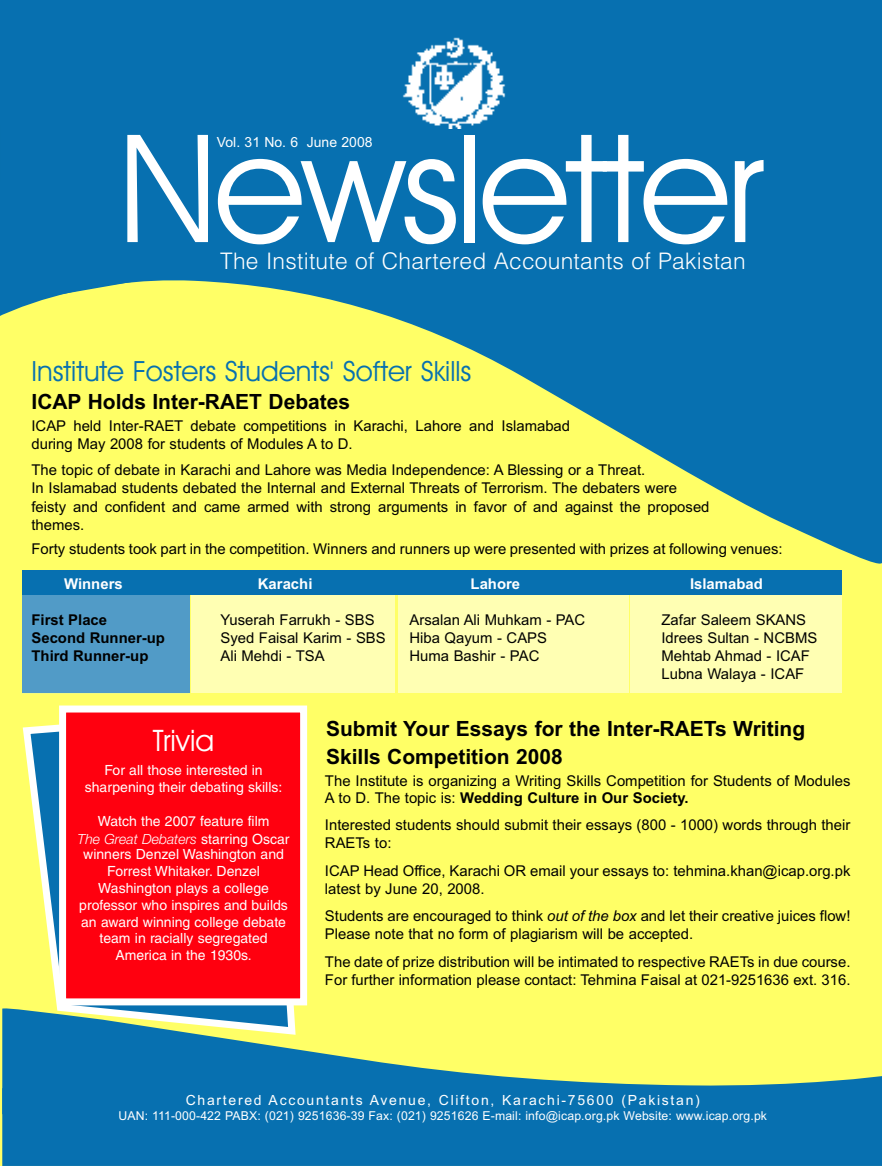
<style>
.page{position:relative;width:882px;height:1166px;background:#fff}
.page>*{position:absolute;margin:0;border:0;box-sizing:border-box;transform-origin:0 0}
.t1{font:150.67px "Avant Garde IT Cby BT";letter-spacing:-.03em;color:#fff}
.t2{font:29.75px "Avant Garde IT Cby BT";color:#fff}
.t3{font:28px "Avant Garde IT Cby BT";color:#0770b0}
.t4{font:300 22.75px "Helvetica";letter-spacing:.01em;color:#fff}
.t5{font:700 21px/28px "Arial";color:#000}
.t6{font:14.88px/17.8px "Arial";color:#000}
.t7{font:700 14.88px "Arial";color:#000}
.t8{font:700 14.88px "Arial";color:#fff}
.t9{font:14px/16.8px "Helvetica";color:#fff;text-align:center}
.t10{font:14px "Arial";letter-spacing:.12em;color:#fff}
.t11{font:italic 300 14px "Helvetica Neue";color:#fff}
.t12{font:14px "Arial";color:#fff}
.t13{font:12.25px "Arial";letter-spacing:.01em;color:#fff}
.s1{font-family:"Helvetica";font-weight:400;font-style:normal}
.s2{font-weight:700}
.s3{font-style:italic}
</style>
<div class="page">
<div style="left:0;top:172px;width:882px;height:994px;background:#ff6"></div>
<div style="left:2px;top:1114px;width:880px;height:51px;background:#0770b0"></div>
<svg style="left:2px;top:1008px;width:880px;height:106px;fill:#0770b0"></svg>
<svg style="left:23px;top:724px;width:273px;height:310px"></svg>
<div style="left:63px;top:709px;width:241px;height:292px;background:#ff000f"></div>
<div style="left:59px;top:705px;width:248px;height:300px;border:7px solid #fff"></div>
<div style="left:23px;top:570px;width:167px;height:123px;background:#519bc7"></div>
<div style="left:192px;top:570px;width:203px;height:123px;background:#ffffb3"></div>
<div style="left:398px;top:570px;width:230px;height:123px;background:#ffffb3"></div>
<div style="left:631px;top:570px;width:211px;height:123px;background:#ffffb3"></div>
<div style="left:0;top:0;width:882px;height:175px;background:#0770b0"></div>
<svg style="left:0;top:175px;width:882px;height:389px;fill:#0770b0"></svg>
<img style="left:399px;top:32px;width:109px;height:97px">
<div style="left:23px;top:570px;width:819px;height:24px;background:#0770b0"></div>
<h1 class="t1" style="left:118px;top:102px;width:648px">Newsletter</h1>
<h3 class="t4" style="left:220px;top:247px;width:527px">The Institute of Chartered Accountants of Pakistan</h3>
<p class="t12" style="left:217px;top:134px;width:157px">Vol. 31 No. 6 June 2008</p>
<h3 class="t3" style="left:32px;top:355px;width:441px">Institute Fosters Students' Softer Skills</h3>
<h3 class="t5" style="left:32px;top:388px;width:320px">ICAP Holds Inter-RAET Debates</h3>
<p class="t6" style="left:32px;top:417px;width:540px;line-height:18.4px">ICAP held Inter-RAET debate competitions in Karachi, Lahore and Islamabad during May 2008 for students of Modules A to D.</p>
<p class="t6" style="left:32px;top:460px;width:680px;line-height:18.4px">The topic of debate in Karachi and Lahore was Media Independence: A Blessing or a Threat.<br>In Islamabad students debated the Internal and External Threats of Terrorism. The debaters were feisty and confident and came armed with strong arguments in favor of and against the proposed themes.</p>
<p class="t6" style="left:32px;top:539px;width:753px">Forty students took part in the competition. Winners and runners up were presented with prizes at following venues:</p>
<p class="t8" style="left:64px;top:575px;width:60px">Winners</p>
<p class="t8" style="left:258px;top:575px;width:56px">Karachi</p>
<p class="t8" style="left:471px;top:575px;width:51px">Lahore</p>
<p class="t8" style="left:690px;top:575px;width:74px">Islamabad</p>
<p class="t7" style="left:31px;top:611px;width:77px">First Place</p>
<p class="t6" style="left:220px;top:611px;width:156px">Yuserah Farrukh - SBS</p>
<p class="t6" style="left:410px;top:611px;width:177px">Arsalan Ali Muhkam - PAC</p>
<p class="t6" style="left:662px;top:611px;width:146px">Zafar Saleem SKANS</p>
<p class="t7" style="left:32px;top:629px;width:135px">Second Runner-up</p>
<p class="t6" style="left:220px;top:629px;width:167px">Syed Faisal Karim - SBS</p>
<p class="t6" style="left:410px;top:629px;width:139px">Hiba Qayum - CAPS</p>
<p class="t6" style="left:662px;top:629px;width:157px">Idrees Sultan - NCBMS</p>
<p class="t7" style="left:32px;top:647px;width:118px">Third Runner-up</p>
<p class="t6" style="left:220px;top:646px;width:106px">Ali Mehdi - TSA</p>
<p class="t6" style="left:410px;top:646px;width:131px">Huma Bashir - PAC</p>
<p class="t6" style="left:662px;top:646px;width:150px">Mehtab Ahmad - ICAF<br>Lubna Walaya - ICAF</p>
<h2 class="t2" style="left:153px;top:723px;width:63px">Trivia</h2>
<p class="t9" style="left:85px;top:763px;width:199px">For all those interested in sharpening their debating skills:</p>
<p class="t9" style="left:98px;top:813px;width:173px">Watch the 2007 feature film</p>
<p class="t11" style="left:78px;top:830px;width:214px">The Great Debaters <span class="s1">starring Oscar</span></p>
<p class="t9" style="left:79px;top:847px;width:210px">winners Denzel Washington and<br>Forrest Whitaker. Denzel<br>Washington plays a college professor who inspires and builds an award winning college debate team in racially segregated<br>America in the 1930s.</p>
<h3 class="t5" style="left:326px;top:715px;width:481px">Submit Your Essays for the Inter-RAETs Writing<br>Skills Competition 2008</h3>
<p class="t6" style="left:325px;top:771px;width:527px">The Institute is organizing a Writing Skills Competition for Students of Modules<br>A to D. The topic is: <span class="s2">Wedding Culture in Our Society.</span></p>
<p class="t6" style="left:325px;top:816px;width:527px">Interested students should submit their essays (800 - 1000) words through their<br>RAETs to:</p>
<p class="t6" style="left:325px;top:861px;width:527px">ICAP Head Office, Karachi OR email your essays to: tehmina.khan@icap.org.pk latest by June 20, 2008.</p>
<p class="t6" style="left:325px;top:907px;width:527px">Students are encouraged to think <span class="s3">out of the box</span> and let their creative juices flow!<br>Please note that no form of plagiarism will be accepted.</p>
<p class="t6" style="left:325px;top:953px;width:527px">The date of prize distribution will be intimated to respective RAETs in due course.<br>For further information please contact: Tehmina Faisal at 021-9251636 ext. 316.</p>
<p class="t10" style="left:186px;top:1091px;width:516px">Chartered Accountants Avenue, Clifton, Karachi-75600 (Pakistan)</p>
<p class="t13" style="left:118px;top:1108px;width:650px">UAN: 111-000-422 PABX: (021) 9251636-39 Fax: (021) 9251626 E-mail: info@icap.org.pk Website: www.icap.org.pk</p>
</div>
